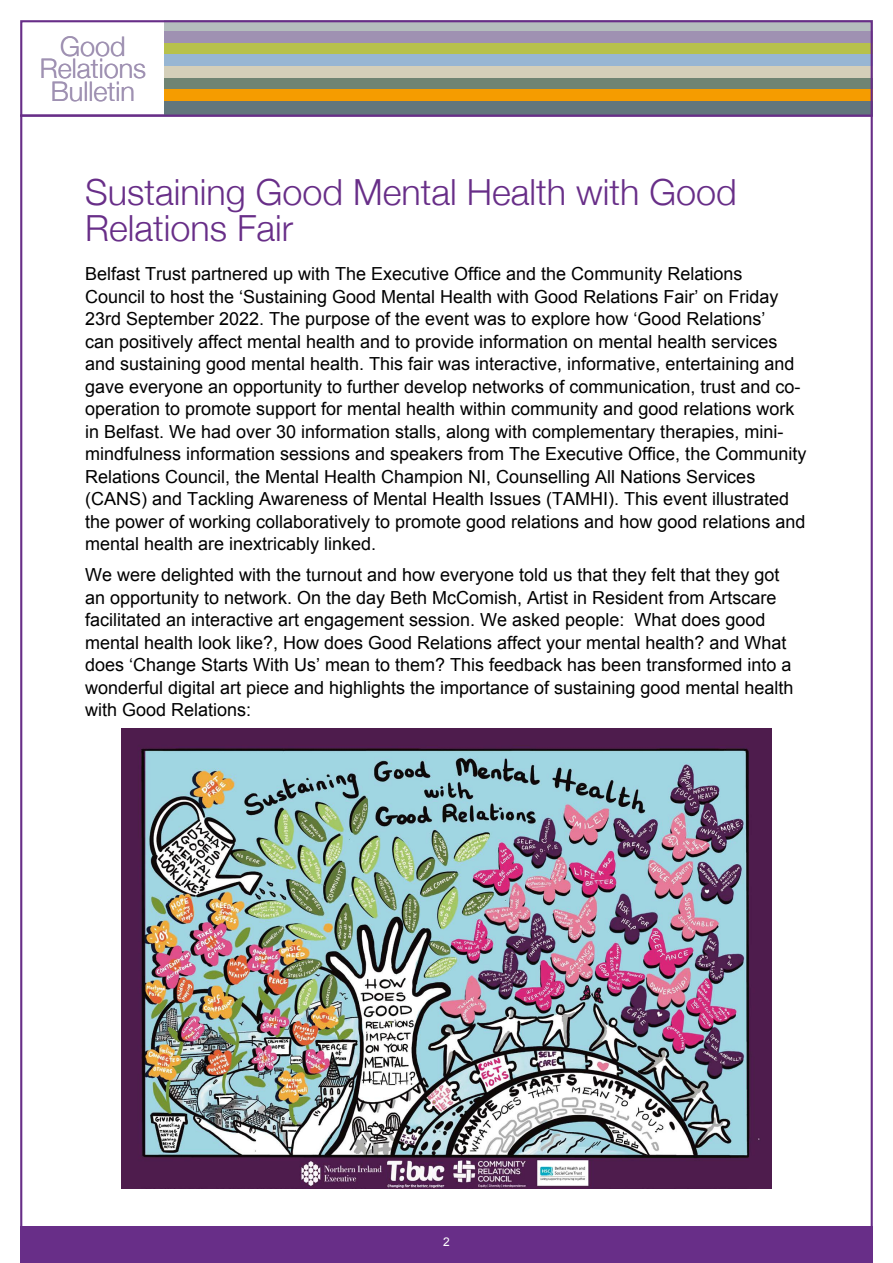
<style>
.page{position:relative;width:893px;height:1263px;background:#fff}
.page>*{position:absolute;margin:0;border:0;box-sizing:border-box;transform-origin:0 0}
.t1{font:300 36px/36px "Helvetica Neue";color:#682e88}
.t2{font:300 27px/22.5px "Helvetica Neue";color:#9f91b2;text-align:center}
.t3{font:18px/22.5px "Arial";color:#000}
.t4{font:12px "Arial";color:#fff}
</style>
<div class="page">
<div style="left:20px;top:1226px;width:853px;height:37px;background:#682e88"></div>
<svg style="left:164px;top:20px;width:709px;height:12px;fill:#b4bebd"></svg>
<div style="left:164px;top:32px;width:709px;height:11px;background:#9f91b2"></div>
<div style="left:164px;top:43px;width:709px;height:12px;background:#b7c14b"></div>
<div style="left:164px;top:55px;width:709px;height:11px;background:#97b6d3"></div>
<div style="left:164px;top:66px;width:709px;height:12px;background:#d4cfb9"></div>
<div style="left:164px;top:78px;width:709px;height:11px;background:#6f8473"></div>
<div style="left:164px;top:89px;width:709px;height:12px;background:#f59c00"></div>
<div style="left:164px;top:101px;width:709px;height:15px;background:#62767c"></div>
<hr style="left:20px;top:115px;width:853px;height:2px;background:#682e88">
<img style="left:121px;top:728px;width:651px;height:460px">
<h2 class="t2" style="left:40px;top:33px;width:108px">Good<br>Relations<br>Bulletin</h2>
<h1 class="t1" style="left:85px;top:171px;width:653px">Sustaining Good Mental Health with Good<br>Relations Fair</h1>
<p class="t3" style="left:85px;top:263px;width:723px">Belfast Trust partnered up with The Executive Office and the Community Relations Council to host the ‘Sustaining Good Mental Health with Good Relations Fair’ on Friday 23rd September 2022. The purpose of the event was to explore how ‘Good Relations’<br>can positively affect mental health and to provide information on mental health services and sustaining good mental health. This fair was interactive, informative, entertaining and gave everyone an opportunity to further develop networks of communication, trust and co&shy;operation to promote support for mental health within community and good relations work in Belfast. We had over 30 information stalls, along with complementary therapies, mini&shy;mindfulness information sessions and speakers from The Executive Office, the Community Relations Council, the Mental Health Champion NI, Counselling All Nations Services (CANS) and Tackling Awareness of Mental Health Issues (TAMHI). This event illustrated the power of working collaboratively to promote good relations and how good relations and mental health are inextricably linked.</p>
<p class="t3" style="left:85px;top:564px;width:710px">We were delighted with the turnout and how everyone told us that they felt that they got an opportunity to network. On the day Beth McComish, Artist in Resident from Artscare facilitated an interactive art engagement session. We asked people: What does good mental health look like?, How does Good Relations affect your mental health? and What does ‘Change Starts With Us’ mean to them? This feedback has been transformed into a wonderful digital art piece and highlights the importance of sustaining good mental health with Good Relations:</p>
<p class="t4" style="left:443px;top:1234px;width:8px">2</p>
</div>
